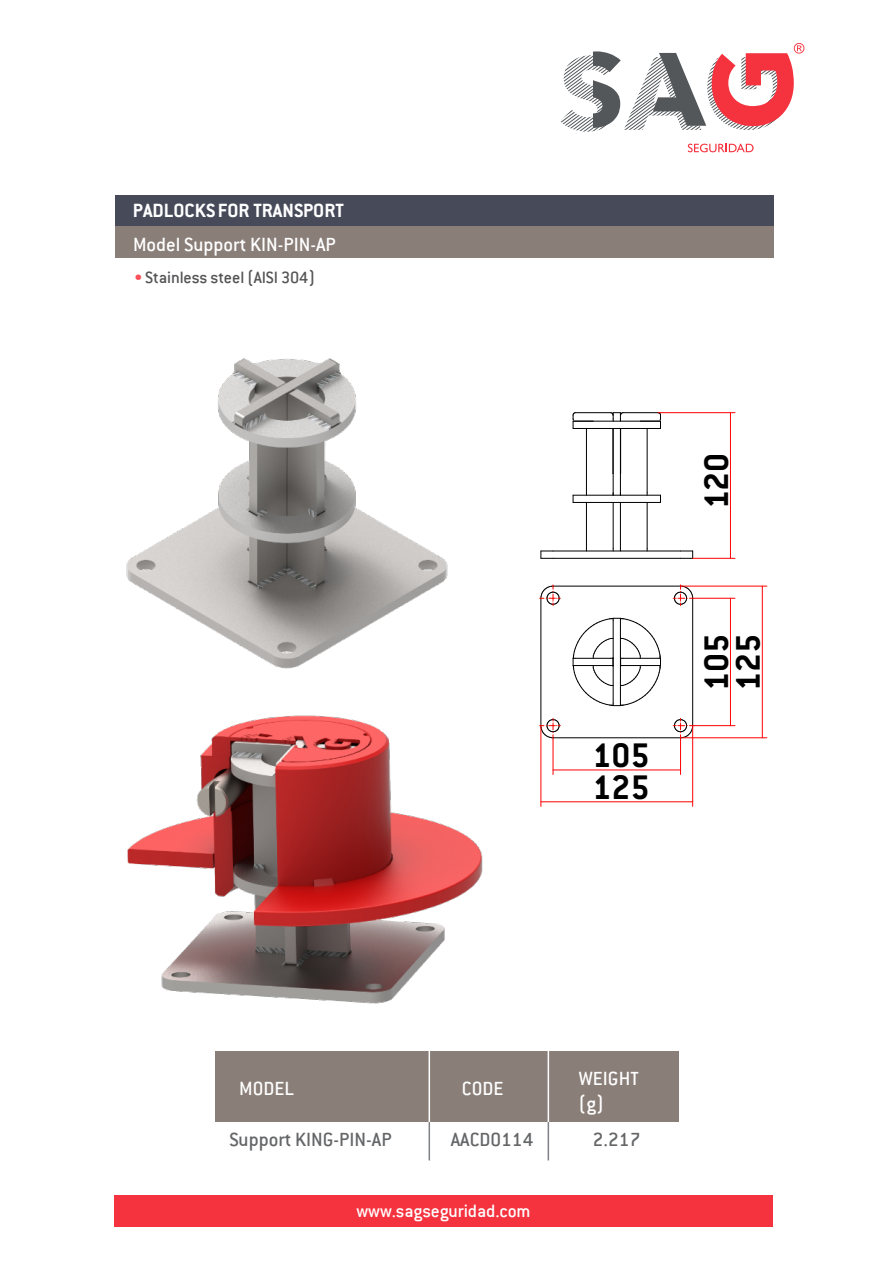
<style>
.page{position:relative;width:894px;height:1264px;background:#fff}
.page>*{position:absolute;margin:0;border:0;box-sizing:border-box;transform-origin:0 0}
.t1{font:700 37.5px/31.8px "Conduit ITC";color:#000}
.t2{font:500 21px/25.2px "Conduit ITC";color:#fff}
.t3{font:500 21px "Conduit ITC";color:#656668}
.t4{font:700 21px "Conduit ITC";color:#fff}
.t5{font:500 19.5px "Conduit ITC";letter-spacing:-.005em;color:#fff}
.t6{font:500 18px "Conduit ITC";letter-spacing:-.005em;color:#545456}
.s1{color:#fb5058}
</style>
<div class="page">
<div style="left:215px;top:1051px;width:463px;height:71px;background:#8a7e78"></div>
<hr style="left:428px;top:1050px;width:2px;height:72px;background:#fff">
<hr style="left:547px;top:1050px;width:2px;height:72px;background:#fff">
<hr style="left:428px;top:1122px;width:2px;height:38px;background:#7e8083">
<hr style="left:547px;top:1122px;width:2px;height:38px;background:#7e8083">
<div style="left:115px;top:196px;width:658px;height:31px;background:#474b59"></div>
<div style="left:115px;top:227px;width:658px;height:31px;background:#8a7e78"></div>
<div style="left:115px;top:1195px;width:657px;height:31px;background:#f5333f"></div>
<svg style="left:687px;top:144px;width:66px;height:8px"></svg>
<svg style="left:561px;top:43px;width:243px;height:89px"></svg>
<img style="left:126px;top:358px;width:416px;height:319px">
<img style="left:127px;top:696px;width:435px;height:308px">
<hr style="left:586px;top:428px;width:1px;height:65px;background:#000">
<hr style="left:586px;top:502px;width:1px;height:46px;background:#000">
<hr style="left:646px;top:502px;width:1px;height:46px;background:#000">
<hr style="left:646px;top:428px;width:1px;height:65px;background:#000">
<hr style="left:623px;top:412px;width:35px;height:1px;background:#000">
<hr style="left:575px;top:412px;width:35px;height:1px;background:#000">
<hr style="left:612px;top:428px;width:1px;height:67px;background:#000">
<hr style="left:612px;top:502px;width:1px;height:46px;background:#000">
<hr style="left:620px;top:428px;width:1px;height:67px;background:#000">
<hr style="left:620px;top:502px;width:1px;height:46px;background:#000">
<hr style="left:573px;top:428px;width:87px;height:1px;background:#000">
<hr style="left:573px;top:421px;width:87px;height:1px;background:#000">
<hr style="left:553px;top:550px;width:127px;height:1px;background:#000">
<hr style="left:553px;top:558px;width:127px;height:1px;background:#000">
<svg style="left:680px;top:550px;width:13px;height:9px"></svg>
<svg style="left:540px;top:550px;width:13px;height:9px"></svg>
<hr style="left:573px;top:502px;width:87px;height:1px;background:#000">
<hr style="left:573px;top:495px;width:87px;height:1px;background:#000">
<svg style="left:610px;top:412px;width:13px;height:9px"></svg>
<svg style="left:572px;top:412px;width:21px;height:16px"></svg>
<svg style="left:640px;top:412px;width:21px;height:16px"></svg>
<hr style="left:692px;top:598px;width:1px;height:127px;background:#000">
<hr style="left:553px;top:585px;width:127px;height:1px;background:#000">
<hr style="left:540px;top:598px;width:1px;height:127px;background:#000">
<hr style="left:553px;top:737px;width:127px;height:1px;background:#000">
<svg style="left:572px;top:618px;width:89px;height:88px"></svg>
<svg style="left:673px;top:585px;width:20px;height:20px"></svg>
<svg style="left:673px;top:718px;width:20px;height:21px"></svg>
<svg style="left:539px;top:718px;width:21px;height:21px"></svg>
<svg style="left:539px;top:585px;width:21px;height:20px"></svg>
<hr style="left:658px;top:412px;width:76px;height:1px;background:#f00">
<hr style="left:692px;top:558px;width:42px;height:1px;background:#f00">
<hr style="left:730px;top:412px;width:1px;height:146px;background:#f00">
<hr style="left:693px;top:598px;width:41px;height:1px;background:#f00">
<hr style="left:693px;top:725px;width:41px;height:1px;background:#f00">
<hr style="left:730px;top:598px;width:1px;height:127px;background:#f00">
<hr style="left:680px;top:586px;width:86px;height:1px;background:#f00">
<hr style="left:680px;top:737px;width:86px;height:1px;background:#f00">
<hr style="left:761px;top:586px;width:1px;height:151px;background:#f00">
<hr style="left:552px;top:739px;width:1px;height:35px;background:#f00">
<hr style="left:680px;top:739px;width:1px;height:35px;background:#f00">
<hr style="left:553px;top:769px;width:127px;height:1px;background:#f00">
<hr style="left:540px;top:725px;width:1px;height:81px;background:#f00">
<hr style="left:692px;top:725px;width:1px;height:81px;background:#f00">
<hr style="left:540px;top:801px;width:152px;height:1px;background:#f00">
<p class="t4" style="left:133px;top:203px;width:212px">PADLOCKSFOR TRANSPORT</p>
<p class="t2" style="left:133px;top:235px;width:204px">Model Support KIN-PIN-AP</p>
<p class="t6" style="left:134px;top:272px;width:182px"><span class="s1">•</span> Stainless steel (AISI 304)</p>
<h1 class="t1" style="left:592px;top:743px;width:58px">105<br>125</h1>
<h1 class="t1" style="left:704px;top:509px;width:58px;rotate:-90deg">120</h1>
<h1 class="t1" style="left:704px;top:691px;width:59px;rotate:-90deg">105<br>125</h1>
<p class="t2" style="left:239px;top:1077px;width:56px">MODEL</p>
<p class="t2" style="left:462px;top:1077px;width:43px">CODE</p>
<p class="t2" style="left:578px;top:1067px;width:61px">WEIGHT (g)</p>
<p class="t3" style="left:229px;top:1132px;width:164px">Support KING-PIN-AP</p>
<p class="t3" style="left:450px;top:1132px;width:84px">AACD0114</p>
<p class="t3" style="left:592px;top:1132px;width:49px">2.217</p>
<p class="t5" style="left:356px;top:1204px;width:175px">www.sagseguridad.com</p>
</div>
